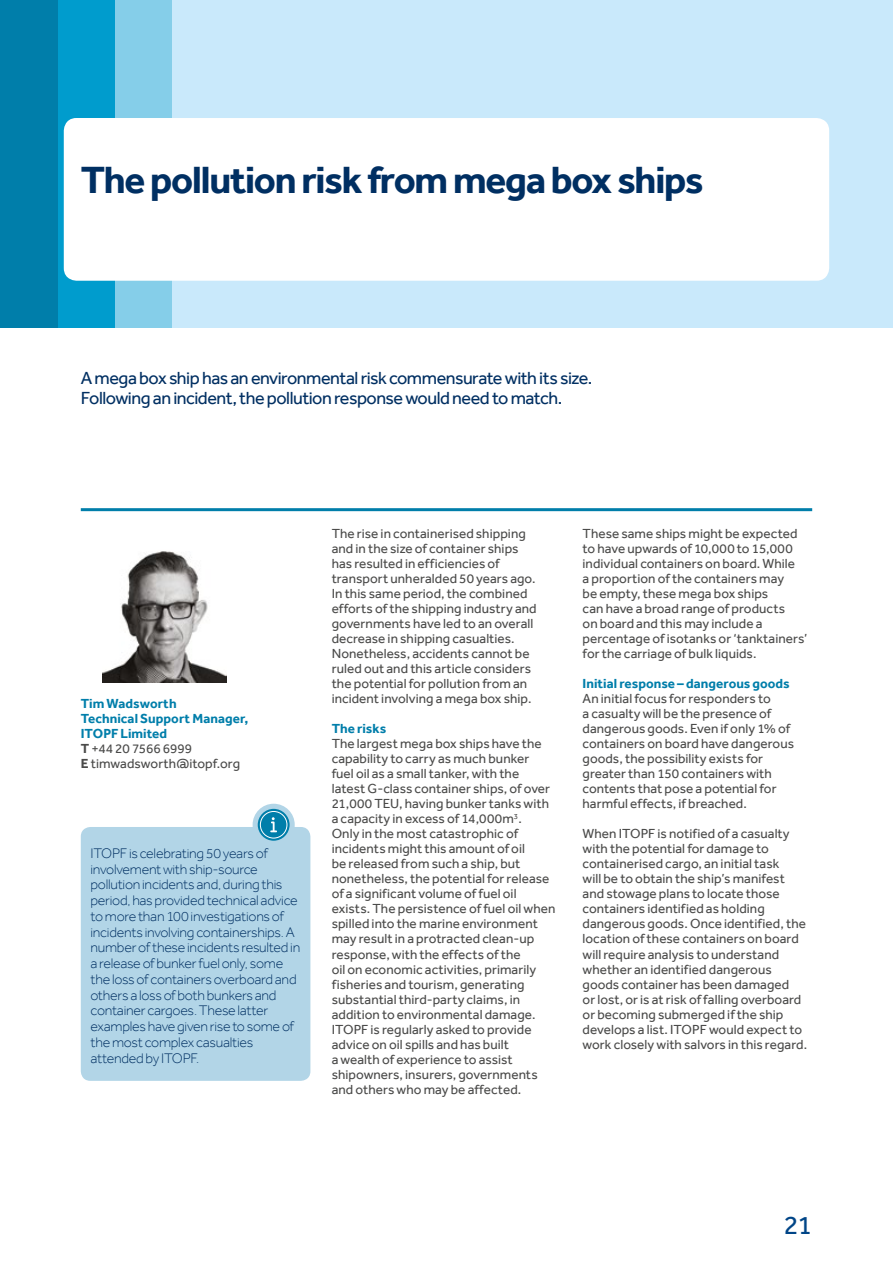
<style>
.page{position:relative;width:893px;height:1263px;background:#fff}
.page>*{position:absolute;margin:0;border:0;box-sizing:border-box;transform-origin:0 0}
.MainheadLevel1{font:700 39px "Effra";letter-spacing:-.03em;color:#002f62}
.t1{font:27px "Effra";color:#004587}
.IntroParagraphLevel1{font:18px/19.5px "Effra";letter-spacing:-.025em;color:#002f62}
.BoxText{font:300 14.25px/15.8px "Effra";letter-spacing:-.02em;color:#002f62}
.BodyTextBalanced{font:13.5px/15px "Effra";letter-spacing:.005em;color:#4a4a49}
.SubheadLevel1{font:700 13.5px/15px "Effra";letter-spacing:.005em;color:#007eaa}
.s1{font-weight:700}
</style>
<div class="page">
<div style="left:171px;top:0;width:722px;height:327px;background:#c9e9fb"></div>
<div style="left:114px;top:0;width:57px;height:327px;background:#85cee9"></div>
<div style="left:57px;top:0;width:57px;height:327px;background:#009ccd"></div>
<div style="left:1px;top:0;width:57px;height:327px;background:#007eaa"></div>
<div style="left:64px;top:118px;width:765px;height:163px;background:#fff;border-radius:13px"></div>
<img style="left:102px;top:551px;width:124px;height:131px">
<hr style="left:81px;top:508px;width:731px;height:3px;background:#007eaa">
<div style="left:81px;top:827px;width:229px;height:254px;background:#b2d5e7;border-radius:10px"></div>
<svg style="left:255px;top:806px;width:37px;height:37px"></svg>
<div style="left:253px;top:804px;width:42px;height:42px;border:5px solid #b2d5e7;border-radius:50%"></div>
<div style="left:260px;top:811px;width:27px;height:27px;border:1px solid #fff;border-radius:50%"></div>
<svg style="left:270px;top:817px;width:7px;height:15px"></svg>
<p class="MainheadLevel1" style="left:81px;top:156px;width:624px">The pollution risk from mega box ships</p>
<p class="IntroParagraphLevel1" style="left:81px;top:368px;width:513px">A mega box ship has an environmental risk commensurate with its size.<br>Following an incident, the pollution response would need to match.</p>
<p class="SubheadLevel1" style="left:81px;top:696px;width:97px">Tim Wadsworth</p>
<p class="SubheadLevel1" style="left:81px;top:711px;width:169px">Technical Support Manager,<br>ITOPF Limited</p>
<p class="BodyTextBalanced" style="left:81px;top:741px;width:113px"><span class="s1">T</span> +44 20 7566 6999</p>
<p class="BodyTextBalanced" style="left:81px;top:756px;width:161px"><span class="s1">E</span> timwadsworth@itopf.org</p>
<p class="BoxText" style="left:90px;top:845px;width:211px">ITOPF is celebrating 50 years of involvement with ship-source pollution incidents and, during this period, has provided technical advice to more than 100 investigations of incidents involving containerships. A number of these incidents resulted in a release of bunker fuel only, some the loss of containers overboard and others a loss of both bunkers and container cargoes. These latter examples have given rise to some of the most complex casualties attended by ITOPF.</p>
<p class="BodyTextBalanced" style="left:332px;top:526px;width:207px">The rise in containerised shipping and in the size of container ships has resulted in efficiencies of transport unheralded 50 years ago.<br>In this same period, the combined efforts of the shipping industry and governments have led to an overall decrease in shipping casualties.<br>Nonetheless, accidents cannot be ruled out and this article considers the potential for pollution from an incident involving a mega box ship.</p>
<p class="SubheadLevel1" style="left:332px;top:721px;width:56px">The risks</p>
<p class="BodyTextBalanced" style="left:332px;top:736px;width:225px">The largest mega box ships have the capability to carry as much bunker<br>fuel oil as a small tanker, with the latest G-class container ships, of over 21,000 TEU, having bunker tanks with a capacity in excess of 14,000m<sup>3</sup>.<br>Only in the most catastrophic of incidents might this amount of oil<br>be released from such a ship, but nonetheless, the potential for release of a significant volume of fuel oil exists. The persistence of fuel oil when spilled into the marine environment may result in a protracted clean-up response, with the effects of the<br>oil on economic activities, primarily fisheries and tourism, generating substantial third-party claims, in addition to environmental damage.<br>ITOPF is regularly asked to provide advice on oil spills and has built<br>a wealth of experience to assist shipowners, insurers, governments and others who may be affected.</p>
<p class="BodyTextBalanced" style="left:583px;top:526px;width:226px">These same ships might be expected to have upwards of 10,000 to 15,000 individual containers on board. While<br>a proportion of the containers may<br>be empty, these mega box ships<br>can have a broad range of products<br>on board and this may include a percentage of isotanks or ‘tanktainers’ for the carriage of bulk liquids.</p>
<p class="SubheadLevel1" style="left:583px;top:676px;width:209px">Initial response – dangerous goods</p>
<p class="BodyTextBalanced" style="left:583px;top:691px;width:213px">An initial focus for responders to<br>a casualty will be the presence of dangerous goods. Even if only 1% of containers on board have dangerous goods, the possibility exists for greater than 150 containers with contents that pose a potential for harmful effects, if breached.</p>
<p class="BodyTextBalanced" style="left:583px;top:826px;width:226px">When ITOPF is notified of a casualty with the potential for damage to containerised cargo, an initial task<br>will be to obtain the ship’s manifest and stowage plans to locate those containers identified as holding dangerous goods. Once identified, the location of these containers on board will require analysis to understand whether an identified dangerous goods container has been damaged<br>or lost, or is at risk of falling overboard or becoming submerged if the ship develops a list. ITOPF would expect to work closely with salvors in this regard.</p>
<h2 class="t1" style="left:784px;top:1209px;width:30px">21</h2>
</div>
